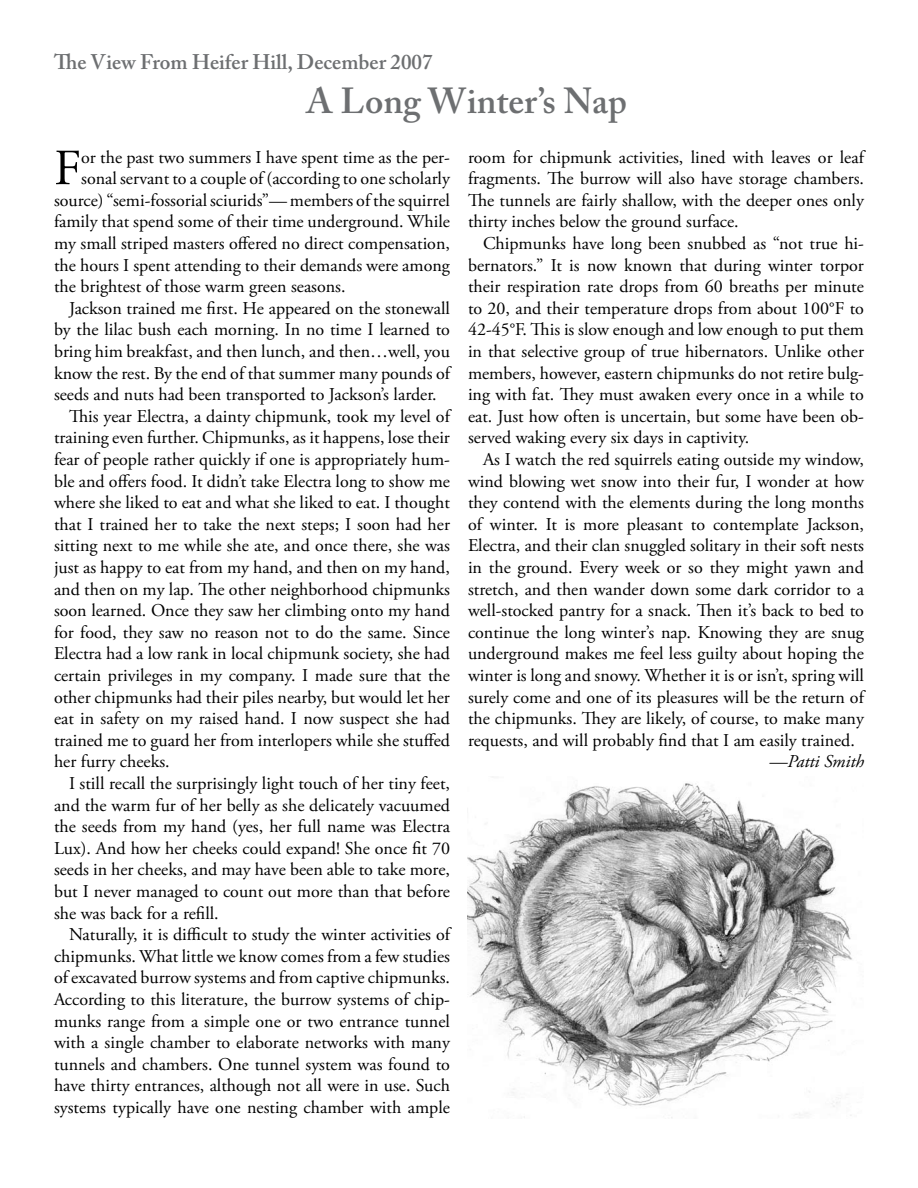
<style>
.page{position:relative;width:918px;height:1188px;background:#fff}
.page>*{position:absolute;margin:0;border:0;box-sizing:border-box;transform-origin:0 0}
.t1{font:50.55px "Adobe Garamond Pro";color:#000}
.t2{font:600 36px "Adobe Caslon Pro";color:#6d6f71}
.t3{font:600 21px "Adobe Caslon Pro";color:#6d6f71}
.t4{font:18px/21.6px "Adobe Garamond Pro";color:#000;text-align:justify}
.t5{font:italic 18px "Adobe Garamond Pro";color:#000}
</style>
<div class="page">
<img style="left:467px;top:783px;width:385px;height:335px">
<p class="t3" style="left:54px;top:50px;width:380px">The View From Heifer Hill, December 2007</p>
<h2 class="t2" style="left:306px;top:79px;width:322px">A Long Winter’s Nap</h2>
<h1 class="t1" style="left:54px;top:138px;width:29px">F</h1>
<p class="t4" style="left:81px;top:147px;width:370px">or the past two summers I have spent time as the per-</p>
<p class="t4" style="left:81px;top:168px;width:370px">sonal servant to a couple of (according to one scholarly</p>
<p class="t4" style="left:54px;top:190px;width:397px">source) “semi-fossorial sciurids”— members of the squirrel</p>
<p class="t4" style="left:54px;top:211px;width:398px">family that spend some of their time underground. While</p>
<p class="t4" style="left:54px;top:233px;width:398px">my small striped masters offered no direct compensation,</p>
<p class="t4" style="left:54px;top:255px;width:397px">the hours I spent attending to their demands were among</p>
<p class="t4" style="left:54px;top:276px;width:293px">the brightest of those warm green seasons.</p>
<p class="t4" style="left:69px;top:298px;width:383px">Jackson trained me first. He appeared on the stonewall</p>
<p class="t4" style="left:54px;top:319px;width:398px">by the lilac bush each morning. In no time I learned to</p>
<p class="t4" style="left:54px;top:341px;width:397px">bring him breakfast, and then lunch, and then…well, you</p>
<p class="t4" style="left:54px;top:363px;width:398px">know the rest. By the end of that summer many pounds of</p>
<p class="t4" style="left:54px;top:384px;width:384px">seeds and nuts had been transported to Jackson’s larder.</p>
<p class="t4" style="left:69px;top:406px;width:382px">This year Electra, a dainty chipmunk, took my level of</p>
<p class="t4" style="left:54px;top:427px;width:397px">training even further. Chipmunks, as it happens, lose their</p>
<p class="t4" style="left:54px;top:449px;width:398px">fear of people rather quickly if one is appropriately hum-</p>
<p class="t4" style="left:54px;top:471px;width:397px">ble and offers food. It didn’t take Electra long to show me</p>
<p class="t4" style="left:54px;top:492px;width:398px">where she liked to eat and what she liked to eat. I thought</p>
<p class="t4" style="left:54px;top:514px;width:397px">that I trained her to take the next steps; I soon had her</p>
<p class="t4" style="left:54px;top:535px;width:397px">sitting next to me while she ate, and once there, she was</p>
<p class="t4" style="left:54px;top:557px;width:397px">just as happy to eat from my hand, and then on my hand,</p>
<p class="t4" style="left:54px;top:579px;width:398px">and then on my lap. The other neighborhood chipmunks</p>
<p class="t4" style="left:54px;top:600px;width:397px">soon learned. Once they saw her climbing onto my hand</p>
<p class="t4" style="left:54px;top:622px;width:397px">for food, they saw no reason not to do the same. Since</p>
<p class="t4" style="left:54px;top:643px;width:397px">Electra had a low rank in local chipmunk society, she had</p>
<p class="t4" style="left:54px;top:665px;width:397px">certain privileges in my company. I made sure that the</p>
<p class="t4" style="left:54px;top:687px;width:397px">other chipmunks had their piles nearby, but would let her</p>
<p class="t4" style="left:54px;top:708px;width:397px">eat in safety on my raised hand. I now suspect she had</p>
<p class="t4" style="left:54px;top:730px;width:398px">trained me to guard her from interlopers while she stuffed</p>
<p class="t4" style="left:54px;top:751px;width:117px">her furry cheeks.</p>
<p class="t4" style="left:69px;top:773px;width:383px">I still recall the surprisingly light touch of her tiny feet,</p>
<p class="t4" style="left:54px;top:795px;width:397px">and the warm fur of her belly as she delicately vacuumed</p>
<p class="t4" style="left:54px;top:816px;width:397px">the seeds from my hand (yes, her full name was Electra</p>
<p class="t4" style="left:54px;top:838px;width:398px">Lux). And how her cheeks could expand! She once fit 70</p>
<p class="t4" style="left:54px;top:859px;width:398px">seeds in her cheeks, and may have been able to take more,</p>
<p class="t4" style="left:54px;top:881px;width:397px">but I never managed to count out more than that before</p>
<p class="t4" style="left:54px;top:903px;width:166px">she was back for a refill.</p>
<p class="t4" style="left:69px;top:924px;width:383px">Naturally, it is difficult to study the winter activities of</p>
<p class="t4" style="left:54px;top:946px;width:398px">chipmunks. What little we know comes from a few studies</p>
<p class="t4" style="left:54px;top:967px;width:398px">of excavated burrow systems and from captive chipmunks.</p>
<p class="t4" style="left:54px;top:989px;width:398px">According to this literature, the burrow systems of chip-</p>
<p class="t4" style="left:54px;top:1011px;width:397px">munks range from a simple one or two entrance tunnel</p>
<p class="t4" style="left:54px;top:1032px;width:397px">with a single chamber to elaborate networks with many</p>
<p class="t4" style="left:54px;top:1054px;width:397px">tunnels and chambers. One tunnel system was found to</p>
<p class="t4" style="left:54px;top:1075px;width:397px">have thirty entrances, although not all were in use. Such</p>
<p class="t4" style="left:54px;top:1097px;width:398px">systems typically have one nesting chamber with ample</p>
<p class="t4" style="left:468px;top:147px;width:398px">room for chipmunk activities, lined with leaves or leaf fragments. The burrow will also have storage chambers.<br>The tunnels are fairly shallow, with the deeper ones only thirty inches below the ground surface.</p>
<p class="t4" style="left:468px;top:233px;width:398px;text-indent:15px">Chipmunks have long been snubbed as “not true hi&shy;bernators.” It is now known that during winter torpor their respiration rate drops from 60 breaths per minute to 20, and their temperature drops from about 100°F to 42-45°F. This is slow enough and low enough to put them in that selective group of true hibernators. Unlike other members, however, eastern chipmunks do not retire bulg&shy;ing with fat. They must awaken every once in a while to eat. Just how often is uncertain, but some have been ob&shy;served waking every six days in captivity.</p>
<p class="t4" style="left:468px;top:449px;width:398px;text-indent:15px">As I watch the red squirrels eating outside my window, wind blowing wet snow into their fur, I wonder at how they contend with the elements during the long months of winter. It is more pleasant to contemplate Jackson, Electra, and their clan snuggled solitary in their soft nests in the ground. Every week or so they might yawn and stretch, and then wander down some dark corridor to a well-stocked pantry for a snack. Then it’s back to bed to continue the long winter’s nap. Knowing they are snug underground makes me feel less guilty about hoping the winter is long and snowy. Whether it is or isn’t, spring will surely come and one of its pleasures will be the return of the chipmunks. They are likely, of course, to make many requests, and will probably find that I am easily trained.</p>
<p class="t5" style="left:769px;top:751px;width:96px">—Patti Smith</p>
</div>
